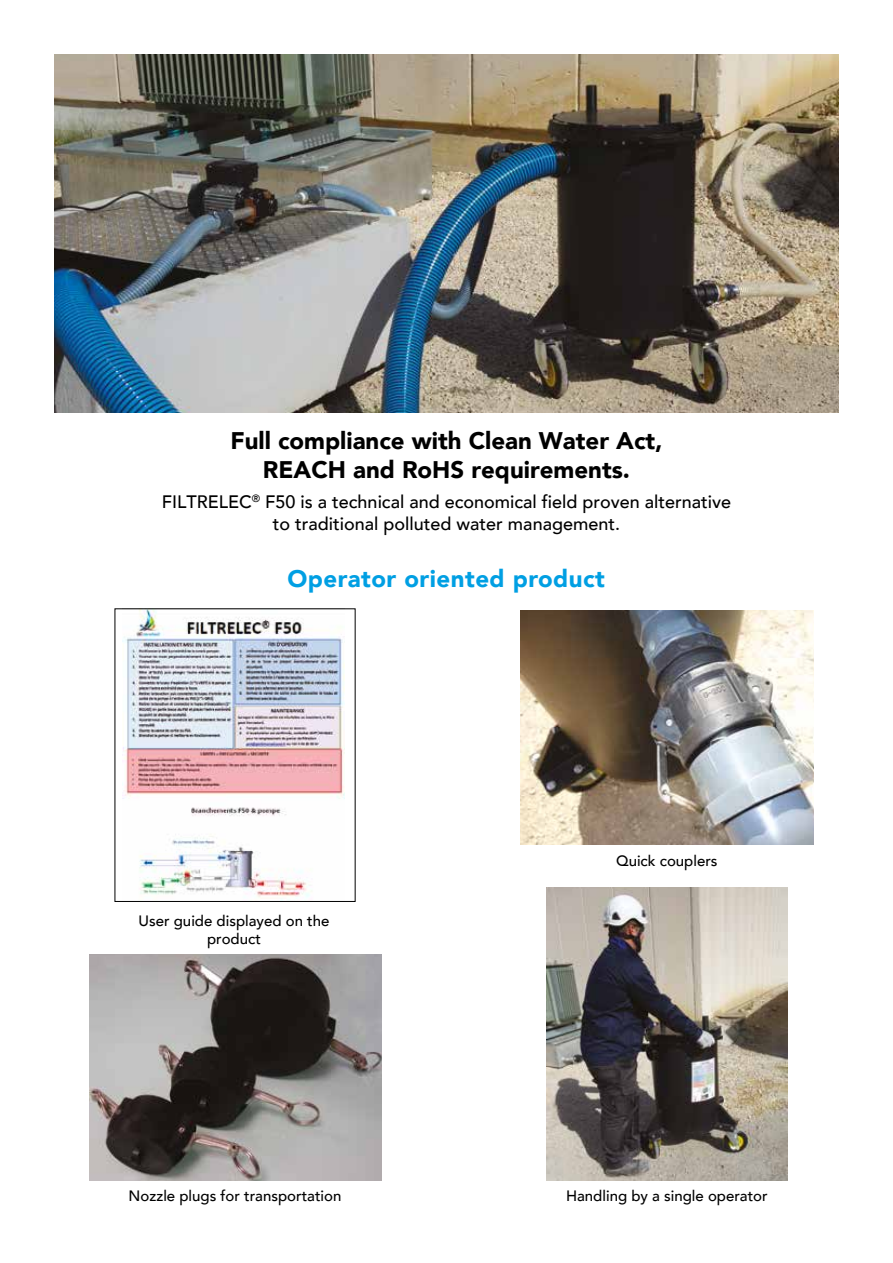
<style>
.page{position:relative;width:893px;height:1263px;background:#fff}
.page>*{position:absolute;margin:0;border:0;box-sizing:border-box;transform-origin:0 0}
.t1{font:900 24px/28.8px "Avenir";color:#000;text-align:center}
.t2{font:900 24px "Avenir";letter-spacing:.02em;color:#009fe3}
.t3{font:500 18px/21.6px "Avenir";color:#000;text-align:center}
.t4{font:500 15px/18px "Avenir";color:#000;text-align:center}
</style>
<div class="page">
<img style="left:122px;top:610px;width:223px;height:290px">
<img style="left:520px;top:610px;width:294px;height:234px">
<img style="left:90px;top:955px;width:292px;height:225px">
<img style="left:547px;top:887px;width:240px;height:293px">
<img style="left:54px;top:54px;width:785px;height:358px">
<h1 class="t1" style="left:230px;top:426px;width:434px">Full compliance with Clean Water Act,<br>REACH and RoHS requirements.</h1>
<p class="t3" style="left:162px;top:490px;width:571px">FILTRELEC<sup>®</sup> F50 is a technical and economical field proven alternative to traditional polluted water management.</p>
<h1 class="t2" style="left:287px;top:558px;width:319px">Operator oriented product</h1>
<p class="t4" style="left:139px;top:911px;width:192px">User guide displayed on the product</p>
<p class="t4" style="left:616px;top:851px;width:103px">Quick couplers</p>
<p class="t4" style="left:129px;top:1186px;width:214px">Nozzle plugs for transportation</p>
<p class="t4" style="left:566px;top:1186px;width:203px">Handling by a single operator</p>
</div>
